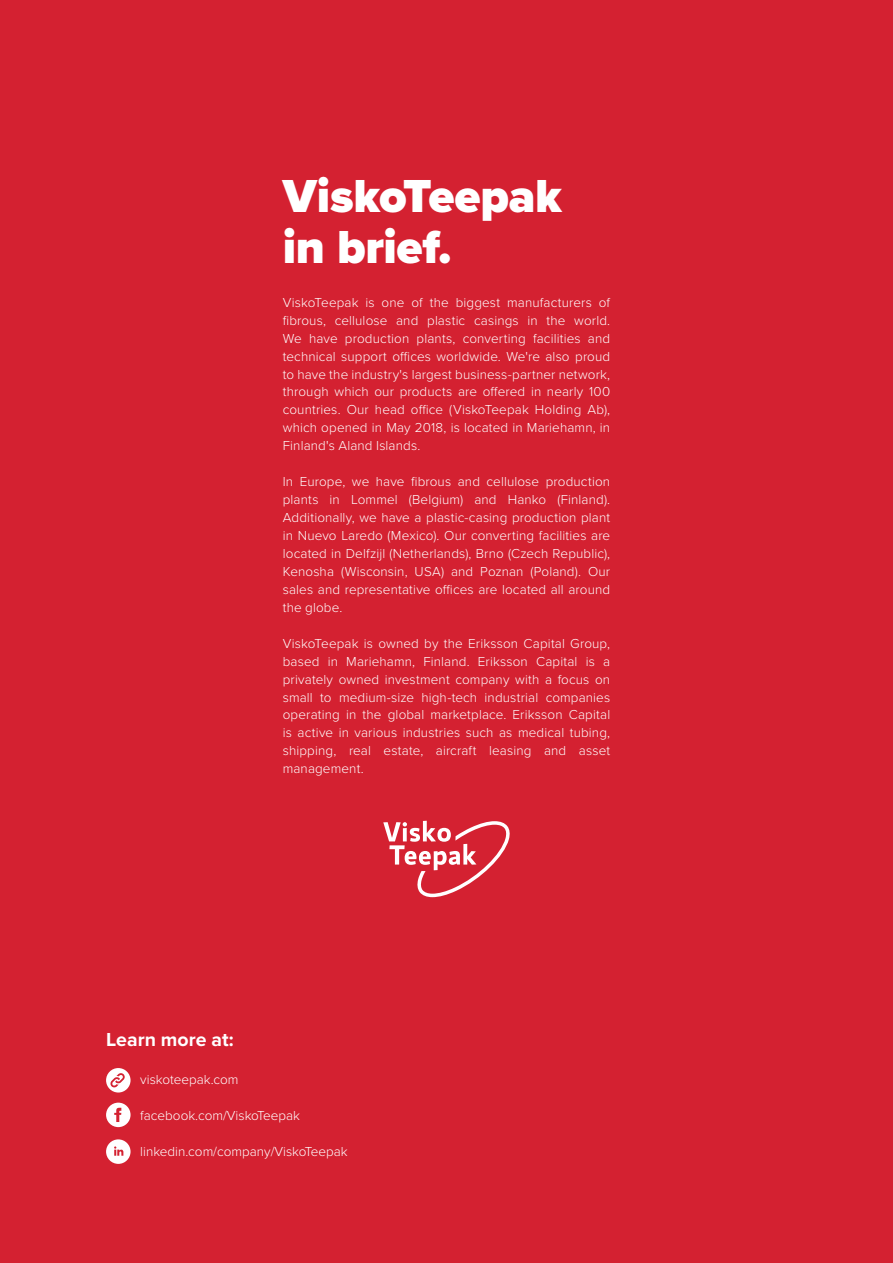
<style>
.page{position:relative;width:893px;height:1263px;background:#d42131}
.page>*{position:absolute;margin:0;border:0;box-sizing:border-box;transform-origin:0 0}
.headline{font:900 48px "Proxima Nova";letter-spacing:-.005em;color:#fff}
.sub_healdine_1{font:700 19.5px "Proxima Nova";color:#fff}
.bodytext{font:300 13.5px/18px "Proxima Nova";letter-spacing:.01em;color:#fff;text-align:justify}
</style>
<div class="page">
<svg style="left:106px;top:1068px;width:24px;height:24px"></svg>
<svg style="left:106px;top:1103px;width:24px;height:24px"></svg>
<svg style="left:106px;top:1139px;width:24px;height:25px"></svg>
<svg style="left:383px;top:821px;width:127px;height:76px"></svg>
<p class="headline" style="left:283px;top:160px;width:281px">ViskoTeepak</p>
<p class="headline" style="left:283px;top:211px;width:171px">in brief.</p>
<p class="bodytext" style="left:283px;top:292px;width:329px">ViskoTeepak is one of the biggest manufacturers of fibrous, cellulose and plastic casings in the world.<br>We have production plants, converting facilities and technical support offices worldwide. We're also proud to have the industry's largest business-partner network, through which our products are offered in nearly 100 countries. Our head office (ViskoTeepak Holding Ab), which opened in May 2018, is located in Mariehamn, in Finland's Aland Islands.</p>
<p class="bodytext" style="left:283px;top:472px;width:329px">In Europe, we have fibrous and cellulose production plants in Lommel (Belgium) and Hanko (Finland).<br>Additionally, we have a plastic-casing production plant in Nuevo Laredo (Mexico). Our converting facilities are located in Delfzijl (Netherlands), Brno (Czech Republic), Kenosha (Wisconsin, USA) and Poznan (Poland). Our sales and representative offices are located all around the globe.</p>
<p class="bodytext" style="left:283px;top:633px;width:329px">ViskoTeepak is owned by the Eriksson Capital Group, based in Mariehamn, Finland. Eriksson Capital is a privately owned investment company with a focus on small to medium-size high-tech industrial companies operating in the global marketplace. Eriksson Capital is active in various industries such as medical tubing, shipping, real estate, aircraft leasing and asset management.</p>
<p class="sub_healdine_1" style="left:106px;top:1025px;width:129px">Learn more at:</p>
<p class="bodytext" style="left:140px;top:1070px;width:100px">viskoteepak.com</p>
<p class="bodytext" style="left:140px;top:1106px;width:161px">facebook.com/ViskoTeepak</p>
<p class="bodytext" style="left:140px;top:1142px;width:209px">linkedin.com/company/ViskoTeepak</p>
</div>
